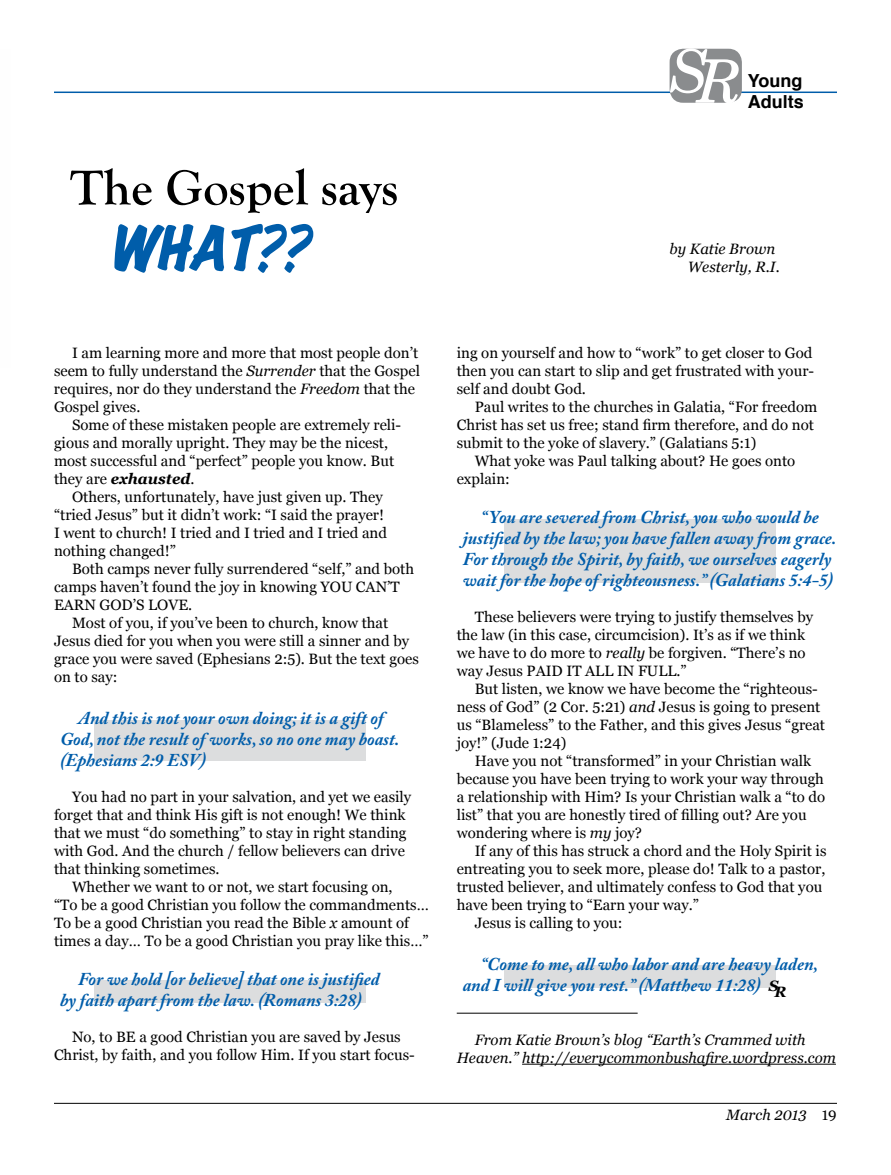
<style>
.page{position:relative;width:891px;height:1175px;background:#fff}
.page>*{position:absolute;margin:0;border:0;box-sizing:border-box;transform-origin:0 0}
.t1{font:italic 60px "New Century Schlbk";color:#fff}
.t2{font:italic 54px "Marker Board SSK Bold";color:#005daa}
.t3{font:700 51px "Goudy Old Style T";color:#000}
.t4{font:italic 700 18px/21px "Adobe Caslon Pro";color:#005daa}
.t5{font:700 18px "Helvetica";color:#000}
.t6{font:15px/18px "Georgia";color:#000}
.t7{font:italic 15px/18px "Georgia";color:#000}
.t8{font:italic 700 15px "Georgia";color:#000}
.s1{font-style:italic}
.s2{font-weight:700;font-style:italic}
.s3{font-style:normal}
</style>
<div class="page">
<hr style="left:54px;top:1102px;width:783px;height:1px;background:#000">
<div style="left:504px;top:965px;width:272px;height:22px;background:#dcddde"></div>
<div style="left:504px;top:519px;width:272px;height:63px;background:#dcddde"></div>
<div style="left:94px;top:980px;width:272px;height:22px;background:#dcddde"></div>
<div style="left:94px;top:720px;width:272px;height:40px;background:#dcddde"></div>
<hr style="left:54px;top:92px;width:783px;height:1px;background:#005daa">
<div style="left:670px;top:49px;width:72px;height:54px;background:#8a8c8e;border-radius:14px"></div>
<hr style="left:522px;top:1063px;width:314px;height:1px;background:#000">
<hr style="left:457px;top:1012px;width:181px;height:1px;background:#000">
<h3 class="t3" style="left:70px;top:159px;width:330px">The Gospel says</h3>
<h2 class="t2" style="left:108px;top:221px;width:201px">WHAT??</h2>
<h1 class="t1" style="left:668px;top:40px;width:73px">SR</h1>
<p class="t5" style="left:748px;top:66px;width:56px">Young</p>
<p class="t5" style="left:748px;top:88px;width:57px">Adults</p>
<p class="t7" style="left:688px;top:240px;width:94px;text-indent:-18px">by Katie Brown<br>Westerly, R.I.</p>
<p class="t6" style="left:54px;top:343px;width:367px;text-indent:18px">I am learning more and more that most people don’t seem to fully understand the <span class="s1">Surrender</span> that the Gospel requires, nor do they understand the <span class="s1">Freedom</span> that the Gospel gives.</p>
<p class="t6" style="left:54px;top:415px;width:349px;text-indent:18px">Some of these mistaken people are extremely reli&shy;gious and morally upright. They may be the nicest, most successful and “perfect” people you know. But they are <span class="s2">exhausted</span>.</p>
<p class="t6" style="left:54px;top:487px;width:335px;text-indent:18px">Others, unfortunately, have just given up. They “tried Jesus” but it didn’t work: “I said the prayer!<br>I went to church! I tried and I tried and I tried and nothing changed!”</p>
<p class="t6" style="left:72px;top:559px;width:344px">Both camps never fully surrendered “self,” and both</p>
<p class="t6" style="left:54px;top:577px;width:347px">camps haven’t found the joy in knowing YOU CAN’T</p>
<p class="t6" style="left:54px;top:595px;width:140px">EARN GOD’S LOVE.</p>
<p class="t6" style="left:72px;top:613px;width:318px">Most of you, if you’ve been to church, know that</p>
<p class="t6" style="left:54px;top:631px;width:357px">Jesus died for you when you were still a sinner and by</p>
<p class="t6" style="left:54px;top:649px;width:366px">grace you were saved (Ephesians 2:5). But the text goes</p>
<p class="t6" style="left:54px;top:667px;width:65px">on to say:</p>
<p class="t4" style="left:60px;top:707px;width:341px;text-indent:18px">And this is not your own doing; it is a gift of<br>God, not the result of works, so no one may boast. (Ephesians 2:9 ESV)</p>
<p class="t6" style="left:54px;top:787px;width:359px;text-indent:18px">You had no part in your salvation, and yet we easily forget that and think His gift is not enough! We think that we must “do something” to stay in right standing with God. And the church / fellow believers can drive that thinking sometimes.</p>
<p class="t6" style="left:54px;top:877px;width:376px;text-indent:18px">Whether we want to or not, we start focusing on,<br>“To be a good Christian you follow the commandments… To be a good Christian you read the Bible <span class="s1">x</span> amount of times a day… To be a good Christian you pray like this…”</p>
<p class="t4" style="left:60px;top:968px;width:321px;text-indent:18px">For we hold [or believe] that one is justified by faith apart from the law. (Romans 3:28)</p>
<p class="t6" style="left:54px;top:1027px;width:362px;text-align:center">No, to BE a good Christian you are saved by Jesus<br>Christ, by faith, and you follow Him. If you start focus-</p>
<p class="t6" style="left:457px;top:343px;width:359px;text-align:justify">ing on yourself and how to “work” to get closer to God then you can start to slip and get frustrated with your&shy;self and doubt God.</p>
<p class="t6" style="left:457px;top:397px;width:362px;text-indent:18px">Paul writes to the churches in Galatia, “For freedom<br>Christ has set us free; stand firm therefore, and do not submit to the yoke of slavery.” (Galatians 5:1)</p>
<p class="t6" style="left:457px;top:451px;width:340px;text-indent:18px">What yoke was Paul talking about? He goes onto explain:</p>
<p class="t4" style="left:463px;top:506px;width:375px;text-align:center">“You are severed from Christ, you who would be justified by the law; you have fallen away from grace.<br>For through the Spirit, by faith, we ourselves eagerly wait for the hope of righteousness.” (Galatians 5:4-5)</p>
<p class="t6" style="left:457px;top:607px;width:358px;text-indent:18px">These believers were trying to justify themselves by the law (in this case, circumcision). It’s as if we think we have to do more to <span class="s1">really</span> be forgiven. “There’s no way Jesus PAID IT ALL IN FULL.”</p>
<p class="t6" style="left:457px;top:679px;width:370px;text-indent:18px">But listen, we know we have become the “righteous&shy;ness of God” (2 Cor. 5:21) <span class="s1">and</span> Jesus is going to present us “Blameless” to the Father, and this gives Jesus “great joy!” (Jude 1:24)</p>
<p class="t6" style="left:457px;top:751px;width:370px;text-indent:18px">Have you not “transformed” in your Christian walk because you have been trying to work your way through a relationship with Him? Is your Christian walk a “to do list” that you are honestly tired of filling out? Are you wondering where is <span class="s1">my</span> joy?</p>
<p class="t6" style="left:475px;top:841px;width:353px">If any of this has struck a chord and the Holy Spirit is</p>
<p class="t6" style="left:457px;top:859px;width:370px">entreating you to seek more, please do! Talk to a pastor,</p>
<p class="t6" style="left:457px;top:877px;width:367px">trusted believer, and ultimately confess to God that you</p>
<p class="t6" style="left:457px;top:895px;width:244px">have been trying to “Earn your way.”</p>
<p class="t6" style="left:475px;top:913px;width:149px">Jesus is calling to you:</p>
<p class="t4" style="left:463px;top:953px;width:357px;text-indent:18px">“Come to me, all who labor and are heavy laden, and I will give you rest.” (Matthew 11:28)</p>
<p class="t7" style="left:457px;top:1030px;width:381px;text-indent:18px">From Katie Brown’s blog “Earth’s Crammed with<br>Heaven.” http://everycommonbushafire.wordpress.com</p>
<p class="t8" style="left:769px;top:979px;width:19px">SR</p>
<p class="t7" style="left:726px;top:1106px;width:112px">March 2013 <span class="s3">19</span></p>
</div>
